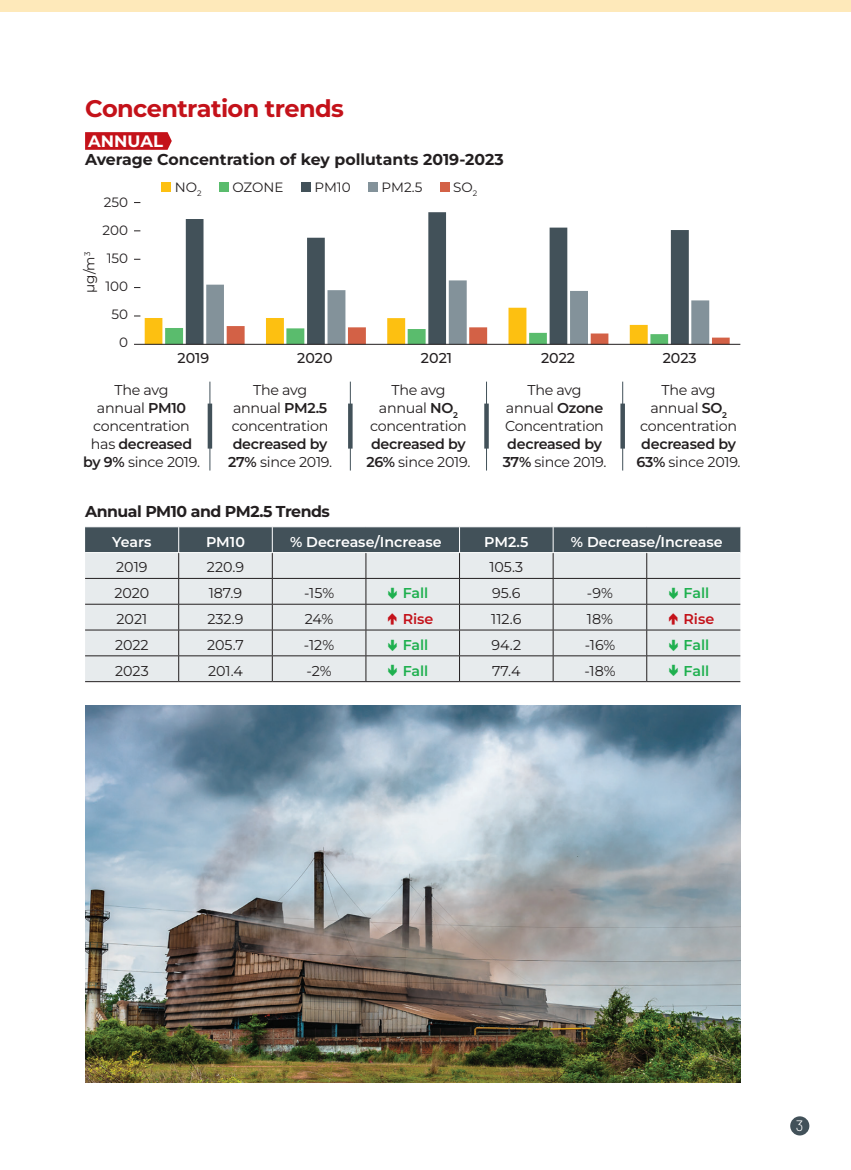
<style>
.page{position:relative;width:851px;height:1170px;background:#fff}
.page>*{position:absolute;margin:0;border:0;box-sizing:border-box;transform-origin:0 0}
.t1{font:700 24px "Montserrat";letter-spacing:-.025em;color:#c4121a}
.t2{font:700 16.5px "Montserrat";color:#fff}
.t3{font:700 15.75px "Montserrat";letter-spacing:-.005em;color:#231f20}
.t4{font:700 15.75px "Montserrat";letter-spacing:-.03em;color:#231f20}
.t5{font:300 15px "Barlow";color:#fff}
.t6{font:14.25px/18px "Montserrat";letter-spacing:-.02em;color:#231f20;text-align:center}
.t7{font:600 14.25px/18px "Montserrat";letter-spacing:-.02em;color:#231f20;text-align:center}
.t8{font:600 14.25px "Montserrat";color:#fff}
.t9{font:600 14.25px "Montserrat";color:#1fb04f}
.t10{font:500 14.25px "Montserrat";color:#231f20}
.t11{font:600 14.25px "Montserrat";color:#c4121a}
.t12{font:13.5px/28.2px "Montserrat";color:#231f20;text-align:right}
.s1{font-weight:600}
.s2{font-weight:400}
</style>
<div class="page">
<div style="left:790px;top:1116px;width:19px;height:19px;background:#425159;border-radius:50%"></div>
<div style="left:0;top:0;width:850px;height:12px;background:#fee9ba"></div>
<hr style="left:85px;top:681px;width:94px;height:1px;background:#231f20">
<hr style="left:179px;top:681px;width:93px;height:1px;background:#231f20">
<hr style="left:272px;top:681px;width:94px;height:1px;background:#231f20">
<hr style="left:366px;top:681px;width:93px;height:1px;background:#231f20">
<hr style="left:459px;top:681px;width:94px;height:1px;background:#231f20">
<hr style="left:553px;top:681px;width:93px;height:1px;background:#231f20">
<hr style="left:646px;top:681px;width:94px;height:1px;background:#231f20">
<hr style="left:209px;top:381px;width:1px;height:89px;background:#425159">
<hr style="left:208px;top:403px;width:4px;height:45px;background:#425159">
<hr style="left:622px;top:381px;width:1px;height:89px;background:#425159">
<div style="left:620px;top:403px;width:5px;height:45px;background:#425159"></div>
<hr style="left:350px;top:381px;width:1px;height:89px;background:#425159">
<svg style="left:348px;top:403px;width:4px;height:45px"></svg>
<hr style="left:486px;top:381px;width:1px;height:89px;background:#425159">
<svg style="left:484px;top:403px;width:4px;height:45px"></svg>
<svg style="left:85px;top:132px;width:87px;height:18px;background:#c61c24"></svg>
<div style="left:162px;top:182px;width:9px;height:10px;background:#fdc011"></div>
<div style="left:219px;top:182px;width:10px;height:10px;background:#5abc6d"></div>
<div style="left:301px;top:182px;width:10px;height:10px;background:#425159"></div>
<div style="left:368px;top:182px;width:10px;height:10px;background:#83929a"></div>
<div style="left:440px;top:182px;width:9px;height:10px;background:#d36146"></div>
<svg style="left:186px;top:212px;width:502px;height:68px"></svg>
<svg style="left:134px;top:280px;width:595px;height:64px"></svg>
<hr style="left:134px;top:344px;width:606px;height:1px;background:#231f20">
<img style="left:86px;top:705px;width:654px;height:377px">
<svg style="left:85px;top:526px;width:655px;height:155px;background:#c7cccf"></svg>
<h1 class="t1" style="left:85px;top:92px;width:260px">Concentration trends</h1>
<p class="t2" style="left:88px;top:130px;width:76px">ANNUAL</p>
<p class="t3" style="left:85px;top:149px;width:420px">Average Concentration of key pollutants 2019-2023</p>
<p class="t12" style="left:103px;top:187px;width:27px">250<br>200<br>150<br>100<br>50<br>0</p>
<p class="t12" style="left:75px;top:293px;width:42px;rotate:-90deg">µg/m<sup>3</sup></p>
<p class="t12" style="left:175px;top:172px;width:28px">NO<sub>2</sub></p>
<p class="t12" style="left:232px;top:172px;width:53px">OZONE</p>
<p class="t12" style="left:314px;top:172px;width:38px">PM10</p>
<p class="t12" style="left:381px;top:172px;width:42px">PM2.5</p>
<p class="t12" style="left:453px;top:172px;width:25px">SO<sub>2</sub></p>
<p class="t10" style="left:177px;top:348px;width:33px">2019</p>
<p class="t10" style="left:297px;top:348px;width:37px">2020</p>
<p class="t10" style="left:421px;top:348px;width:33px">2021</p>
<p class="t10" style="left:541px;top:348px;width:36px">2022</p>
<p class="t10" style="left:662px;top:348px;width:36px">2023</p>
<p class="t6" style="left:83px;top:381px;width:118px">The avg<br>annual <span class="s1">PM10 </span>concentration has <span class="s1">decreased by 9%</span> since 2019.</p>
<p class="t6" style="left:232px;top:381px;width:98px">The avg annual <span class="s1">PM2.5 </span>concentration</p>
<p class="t7" style="left:228px;top:435px;width:106px">decreased by<br>27% <span class="s2">since 2019.</span></p>
<p class="t4" style="left:85px;top:501px;width:246px">Annual PM10 and PM2.5 Trends</p>
<p class="t6" style="left:370px;top:381px;width:98px">The avg annual <span class="s1">NO</span><sub>2 </sub>concentration</p>
<p class="t7" style="left:366px;top:435px;width:105px">decreased by<br>26% <span class="s2">since 2019.</span></p>
<p class="t6" style="left:505px;top:381px;width:100px">The avg annual <span class="s1">Ozone<br></span>Concentration</p>
<p class="t7" style="left:502px;top:435px;width:105px">decreased by<br>37% <span class="s2">since 2019.</span></p>
<p class="t6" style="left:640px;top:381px;width:98px">The avg annual <span class="s1">SO</span><sub>2 </sub>concentration</p>
<p class="t7" style="left:636px;top:435px;width:105px">decreased by<br>63% <span class="s2">since 2019.</span></p>
<p class="t8" style="left:112px;top:532px;width:41px">Years</p>
<p class="t8" style="left:206px;top:532px;width:40px">PM10</p>
<p class="t8" style="left:290px;top:532px;width:153px">% Decrease/Increase</p>
<p class="t8" style="left:484px;top:532px;width:46px">PM2.5</p>
<p class="t8" style="left:570px;top:532px;width:153px">% Decrease/Increase</p>
<p class="t6" style="left:116px;top:558px;width:33px">2019</p>
<p class="t6" style="left:207px;top:558px;width:39px">220.9</p>
<p class="t6" style="left:489px;top:558px;width:35px">105.3</p>
<p class="t6" style="left:114px;top:583px;width:36px">2020</p>
<p class="t6" style="left:209px;top:583px;width:35px">187.9</p>
<p class="t6" style="left:304px;top:583px;width:32px">-15%</p>
<p class="t9" style="left:402px;top:583px;width:27px">Fall</p>
<p class="t6" style="left:492px;top:583px;width:30px">95.6</p>
<p class="t6" style="left:587px;top:583px;width:27px">-9%</p>
<p class="t9" style="left:683px;top:583px;width:27px">Fall</p>
<p class="t6" style="left:116px;top:609px;width:32px">2021</p>
<p class="t6" style="left:207px;top:609px;width:37px">232.9</p>
<p class="t6" style="left:305px;top:609px;width:30px">24%</p>
<p class="t11" style="left:402px;top:609px;width:32px">Rise</p>
<p class="t6" style="left:491px;top:609px;width:32px">112.6</p>
<p class="t6" style="left:587px;top:609px;width:27px">18%</p>
<p class="t11" style="left:683px;top:609px;width:32px">Rise</p>
<p class="t6" style="left:115px;top:635px;width:35px">2022</p>
<p class="t6" style="left:207px;top:635px;width:38px">205.7</p>
<p class="t6" style="left:304px;top:635px;width:32px">-12%</p>
<p class="t9" style="left:402px;top:635px;width:27px">Fall</p>
<p class="t6" style="left:491px;top:635px;width:31px">94.2</p>
<p class="t6" style="left:584px;top:635px;width:32px">-16%</p>
<p class="t9" style="left:683px;top:635px;width:27px">Fall</p>
<p class="t6" style="left:115px;top:661px;width:35px">2023</p>
<p class="t6" style="left:208px;top:661px;width:36px">201.4</p>
<p class="t6" style="left:306px;top:661px;width:27px">-2%</p>
<p class="t9" style="left:402px;top:661px;width:27px">Fall</p>
<p class="t6" style="left:492px;top:661px;width:30px">77.4</p>
<p class="t6" style="left:584px;top:661px;width:33px">-18%</p>
<p class="t9" style="left:683px;top:661px;width:27px">Fall</p>
<p class="t5" style="left:795px;top:1114px;width:9px">3</p>
</div>
